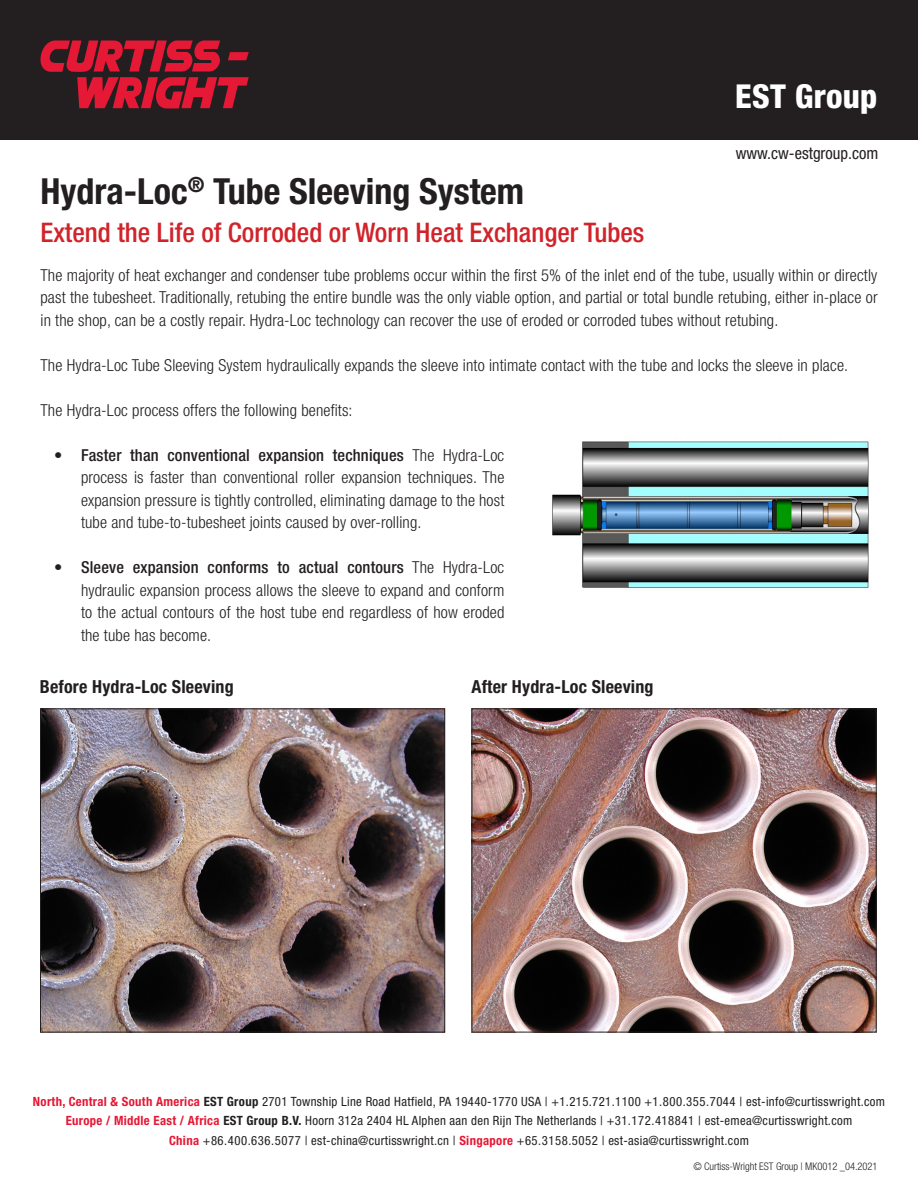
<style>
.page{position:relative;width:918px;height:1188px;background:#fff}
.page>*{position:absolute;margin:0;border:0;box-sizing:border-box;transform-origin:0 0}
.t1{font:700 condensed 36px "Helvetica Neue LT Std";color:#231f20}
.t2{font:800 condensed 33px "Helvetica Neue LT Std";letter-spacing:.01em;color:#fff}
.Body_Text{font:500 condensed 27px "Helvetica Neue LT Std";color:#d1232a}
.t3{font:700 condensed 18px "Helvetica Neue LT Std";letter-spacing:.01em;color:#231f20}
.t4{font:300 condensed 16.5px/22.5px "Helvetica Neue LT Std";letter-spacing:.01em;color:#231f20;text-align:justify}
.t5{font:condensed 16.5px "Helvetica Neue LT Std";color:#231f20}
.t6{font:condensed 12.75px/19.5px "Helvetica Neue LT Std";letter-spacing:.025em;color:#231f20;text-align:center}
.t7{font:300 condensed 10.5px "Helvetica Neue LT Std";letter-spacing:-.005em;color:#231f20}
.s1{font-weight:500}
.s2{font-weight:700;color:#e51836}
.s3{font-weight:700}
</style>
<div class="page">
<div style="left:0;top:0;width:918px;height:140px;background:#231f20"></div>
<svg style="left:40px;top:40px;width:209px;height:69px"></svg>
<img style="left:42px;top:710px;width:401px;height:320px">
<div style="left:40px;top:708px;width:405px;height:324px;border:1px solid #231f20"></div>
<img style="left:474px;top:710px;width:401px;height:320px">
<div style="left:472px;top:708px;width:405px;height:324px;border:1px solid #231f20"></div>
<img style="left:552px;top:441px;width:317px;height:147px">
<h2 class="t1" style="left:40px;top:170px;width:485px">Hydra-Loc<sup>®</sup> Tube Sleeving System</h2>
<p class="Body_Text" style="left:40px;top:216px;width:605px">Extend the Life of Corroded or Worn Heat Exchanger Tubes</p>
<h2 class="t2" style="left:735px;top:76px;width:144px">EST Group</h2>
<p class="t5" style="left:736px;top:143px;width:144px">www.cw-estgroup.com</p>
<p class="t4" style="left:40px;top:264px;width:839px">The majority of heat exchanger and condenser tube problems occur within the first 5% of the inlet end of the tube, usually within or directly past the tubesheet. Traditionally, retubing the entire bundle was the only viable option, and partial or total bundle retubing, either in-place or in the shop, can be a costly repair. Hydra-Loc technology can recover the use of eroded or corroded tubes without retubing.</p>
<p class="t4" style="left:40px;top:354px;width:809px">The Hydra-Loc Tube Sleeving System hydraulically expands the sleeve into intimate contact with the tube and locks the sleeve in place.</p>
<p class="t4" style="left:40px;top:399px;width:314px">The Hydra-Loc process offers the following benefits:</p>
<p class="t4" style="left:81px;top:444px;width:425px;text-indent:-27px"><span class="s1">• Faster than conventional expansion techniques</span> The Hydra-Loc process is faster than conventional roller expansion techniques. The expansion pressure is tightly controlled, eliminating damage to the host tube and tube-to-tubesheet joints caused by over-rolling.</p>
<p class="t4" style="left:81px;top:556px;width:425px;text-indent:-27px"><span class="s1">• Sleeve expansion conforms to actual contours</span> The Hydra-Loc hydraulic expansion process allows the sleeve to expand and conform to the actual contours of the host tube end regardless of how eroded the tube has become.</p>
<p class="t3" style="left:40px;top:676px;width:195px">Before Hydra-Loc Sleeving</p>
<p class="t3" style="left:472px;top:676px;width:184px">After Hydra-Loc Sleeving</p>
<p class="t6" style="left:33px;top:1091px;width:854px"><span class="s2">North, Central &amp; South America</span> <span class="s3">EST Group</span> 2701 Township Line Road Hatfield, PA 19440-1770 USA | +1.215.721.1100 +1.800.355.7044 | est-info@curtisswright.com<br><span class="s2">Europe / Middle East / Africa</span> <span class="s3">EST Group B.V.</span> Hoorn 312a 2404 HL Alphen aan den Rijn The Netherlands | +31.172.418841 | est-emea@curtisswright.com<br><span class="s2">China</span> +86.400.636.5077 | est-china@curtisswright.cn | <span class="s2">Singapore</span> +65.3158.5052 | est-asia@curtisswright.com</p>
<p class="t7" style="left:693px;top:1160px;width:186px">© Curtiss-Wright EST Group | MK0012 _04.2021</p>
</div>
